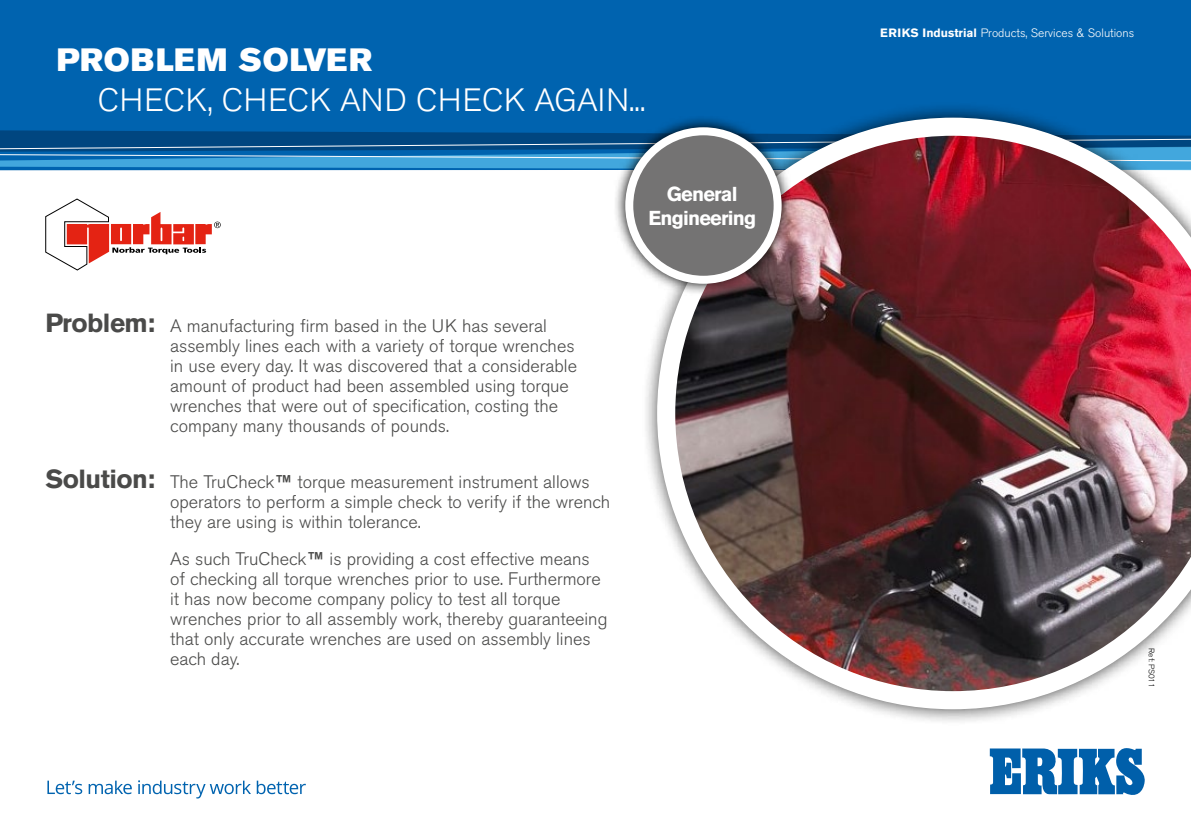
<style>
.page{position:relative;width:1191px;height:840px;background:#fff}
.page>*{position:absolute;margin:0;border:0;box-sizing:border-box;transform-origin:0 0}
.t1{font:300 32px "Akzidenz Grotesk BE";letter-spacing:.02em;color:#fff}
.t2{font:32px "Akzidenz Grotesk BE Super";letter-spacing:.03em;color:#fff}
.t3{font:700 20px/24px "Akzidenz Grotesk BE";letter-spacing:-.04em;color:#fff;text-align:center}
.t4{font:300 18px/20px "Akzidenz Grotesk BE";color:#4a4a49}
.t5{font:300 12px "Akzidenz Grotesk BE";color:#fff}
.t6{font:300 8px "Akzidenz Grotesk BE";color:#000}
.s1{font-weight:700;font-size:26px}
.s2{font-family:"Arial";font-weight:700}
.s3{font-weight:700}
</style>
<div class="page">
<div style="left:0;top:0;width:1191px;height:130px;background:#0063af"></div>
<svg style="left:0;top:130px;width:613px;height:40px;background:#1d6fa9"></svg>
<svg style="left:47px;top:780px;width:35px;height:13px"></svg>
<svg style="left:89px;top:780px;width:43px;height:13px"></svg>
<svg style="left:138px;top:780px;width:113px;height:18px"></svg>
<svg style="left:257px;top:780px;width:49px;height:13px"></svg>
<svg style="left:989px;top:748px;width:156px;height:47px"></svg>
<div style="left:640px;top:101px;width:551px;height:623px;background:#000;opacity:.75"></div>
<img style="left:657px;top:118px;width:534px;height:590px">
<svg style="left:613px;top:115px;width:180px;height:180px"></svg>
<div style="left:629px;top:131px;width:148px;height:148px;background:#747373;border-radius:50%"></div>
<div style="left:625px;top:127px;width:156px;height:156px;border:8px solid #fff;border-radius:50%"></div>
<svg style="left:45px;top:198px;width:176px;height:72px"></svg>
<h1 class="t2" style="left:57px;top:41px;width:317px">PROBLEM SOLVER</h1>
<h1 class="t1" style="left:98px;top:82px;width:549px">CHECK, CHECK AND CHECK AGAIN...</h1>
<p class="t4" style="left:170px;top:315px;width:408px;text-indent:-125px"><span class="s1">Problem:</span> A manufacturing firm based in the UK has several assembly lines each with a variety of torque wrenches in use every day. It was discovered that a considerable amount of product had been assembled using torque wrenches that were out of specification, costing the company many thousands of pounds.</p>
<p class="t4" style="left:170px;top:471px;width:441px;text-indent:-125px"><span class="s1">Solution:</span> The TruCheck<span class="s2">™</span> torque measurement instrument allows operators to perform a simple check to verify if the wrench they are using is within tolerance.</p>
<p class="t4" style="left:170px;top:548px;width:439px">As such TruCheck<span class="s2">™</span> is providing a cost effective means of checking all torque wrenches prior to use. Furthermore it has now become company policy to test all torque wrenches prior to all assembly work, thereby guaranteeing that only accurate wrenches are used on assembly lines each day.</p>
<p class="t3" style="left:648px;top:182px;width:109px">General<br>Engineering</p>
<p class="t5" style="left:880px;top:27px;width:255px"><span class="s3">ERIKS Industrial</span> Products, Services &amp; Solutions</p>
<p class="t6" style="left:1156px;top:647px;width:41px;rotate:90deg">Ref: PS011</p>
</div>
